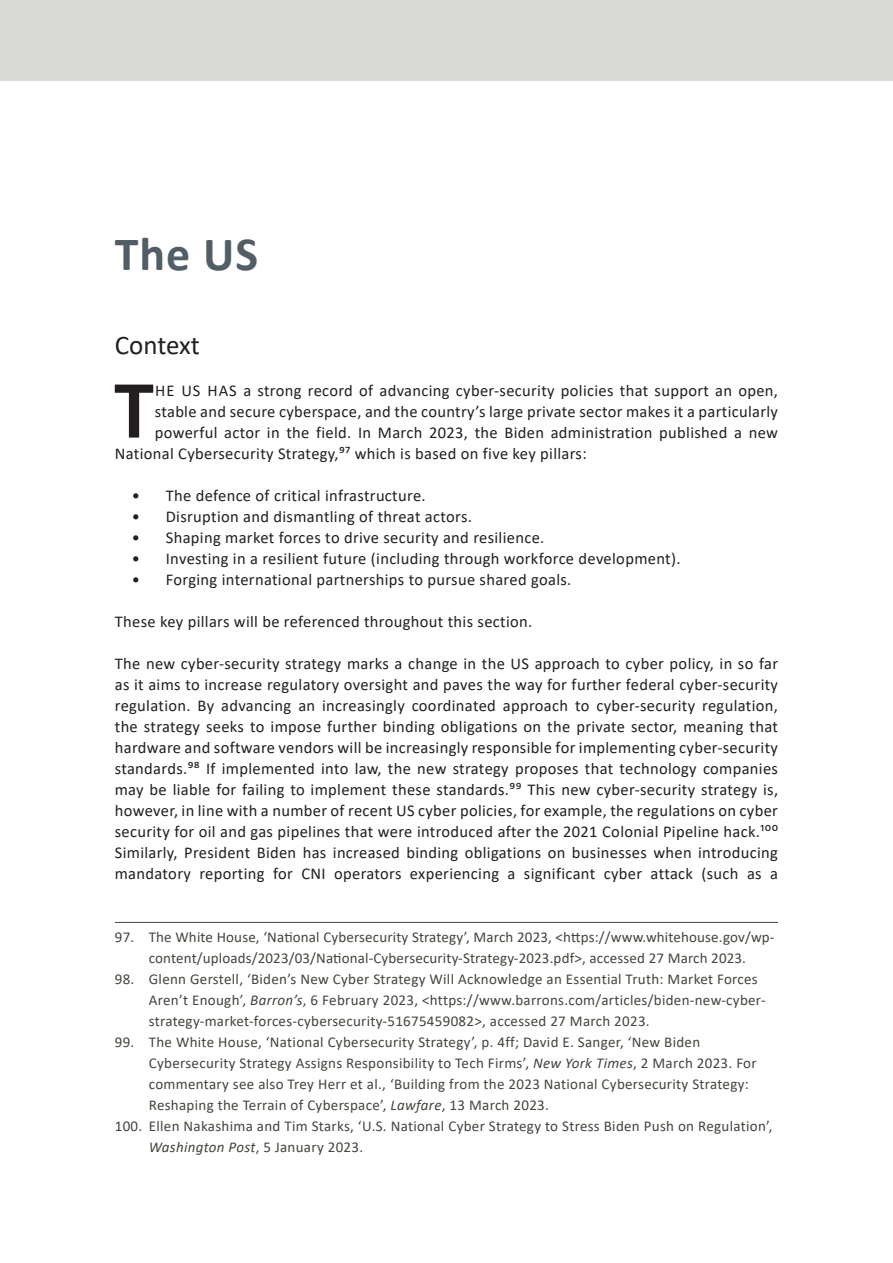
<style>
.page{position:relative;width:893px;height:1263px;background:#fff}
.page>*{position:absolute;margin:0;border:0;box-sizing:border-box;transform-origin:0 0}
.Drop_Cap{font:500 79.5px "Franklin Gothic";color:#231f20}
.Chapter_heading{font:700 48px "Calibri";color:#525e65}
.Heading_1{font:27px "Calibri";letter-spacing:-.005em;color:#231f20}
.Drop_Cap-2{font:16.5px/21px "Calibri";letter-spacing:.02em;color:#231f20;text-align:justify}
.Footnote_text{font:15px/21px "Calibri";letter-spacing:.02em;color:#43453d}
.s1{font-style:italic}
</style>
<div class="page">
<div style="left:0;top:0;width:893px;height:81px;background:#dadad8"></div>
<hr style="left:115px;top:922px;width:663px;height:1px;background:#43453d">
<p class="Chapter_heading" style="left:115px;top:220px;width:145px">The US</p>
<p class="Heading_1" style="left:115px;top:326px;width:87px">Context</p>
<p class="Drop_Cap" style="left:115px;top:362px;width:40px">T</p>
<p class="Drop_Cap-2" style="left:155px;top:379px;width:624px">HE US HAS a strong record of advancing cyber-security policies that support an open,</p>
<p class="Drop_Cap-2" style="left:155px;top:400px;width:625px">stable and secure cyberspace, and the country’s large private sector makes it a particularly</p>
<p class="Drop_Cap-2" style="left:155px;top:421px;width:625px">powerful actor in the field. In March 2023, the Biden administration published a new</p>
<p class="Drop_Cap-2" style="left:115px;top:442px;width:473px">National Cybersecurity Strategy,97 which is based on five key pillars:</p>
<p class="Drop_Cap-2" style="left:132px;top:484px;width:295px">• The defence of critical infrastructure.</p>
<p class="Drop_Cap-2" style="left:132px;top:505px;width:342px">• Disruption and dismantling of threat actors.</p>
<p class="Drop_Cap-2" style="left:132px;top:526px;width:414px">• Shaping market forces to drive security and resilience.</p>
<p class="Drop_Cap-2" style="left:132px;top:547px;width:550px">• Investing in a resilient future (including through workforce development).</p>
<p class="Drop_Cap-2" style="left:132px;top:568px;width:441px">• Forging international partnerships to pursue shared goals.</p>
<p class="Drop_Cap-2" style="left:115px;top:610px;width:419px">These key pillars will be referenced throughout this section.</p>
<p class="Drop_Cap-2" style="left:115px;top:652px;width:665px">The new cyber-security strategy marks a change in the US approach to cyber policy, in so far as it aims to increase regulatory oversight and paves the way for further federal cyber-security regulation. By advancing an increasingly coordinated approach to cyber-security regulation, the strategy seeks to impose further binding obligations on the private sector, meaning that hardware and software vendors will be increasingly responsible for implementing cyber-security standards.98 If implemented into law, the new strategy proposes that technology companies may be liable for failing to implement these standards.99 This new cyber-security strategy is, however, in line with a number of recent US cyber policies, for example, the regulations on cyber security for oil and gas pipelines that were introduced after the 2021 Colonial Pipeline hack.100<br>Similarly, President Biden has increased binding obligations on businesses when introducing mandatory reporting for CNI operators experiencing a significant cyber attack (such as a</p>
<p class="Footnote_text" style="left:115px;top:926px;width:661px;text-align:center">97. The White House, ‘National Cybersecurity Strategy’, March 2023, &lt;https://www.whitehouse.gov/wp&shy;content/uploads/2023/03/National-Cybersecurity-Strategy-2023.pdf&gt;, accessed 27 March 2023.</p>
<p class="Footnote_text" style="left:149px;top:968px;width:618px;text-indent:-34px">98. Glenn Gerstell, ‘Biden’s New Cyber Strategy Will Acknowledge an Essential Truth: Market Forces<br>Aren’t Enough’, <span class="s1">Barron’s</span>, 6 February 2023, &lt;https://www.barrons.com/articles/biden-new-cyber&shy;strategy-market-forces-cybersecurity-51675459082&gt;, accessed 27 March 2023.</p>
<p class="Footnote_text" style="left:149px;top:1031px;width:609px;text-indent:-34px">99. The White House, ‘National Cybersecurity Strategy’, p. 4ff; David E. Sanger, ‘New Biden Cybersecurity Strategy Assigns Responsibility to Tech Firms’, <span class="s1">New York Times</span>, 2 March 2023. For commentary see also Trey Herr et al., ‘Building from the 2023 National Cybersecurity Strategy:<br>Reshaping the Terrain of Cyberspace’, <span class="s1">Lawfare</span>, 13 March 2023.</p>
<p class="Footnote_text" style="left:149px;top:1115px;width:625px;text-indent:-34px">100. Ellen Nakashima and Tim Starks, ‘U.S. National Cyber Strategy to Stress Biden Push on Regulation’,<br><span class="s1">Washington Post</span>, 5 January 2023.</p>
</div>
